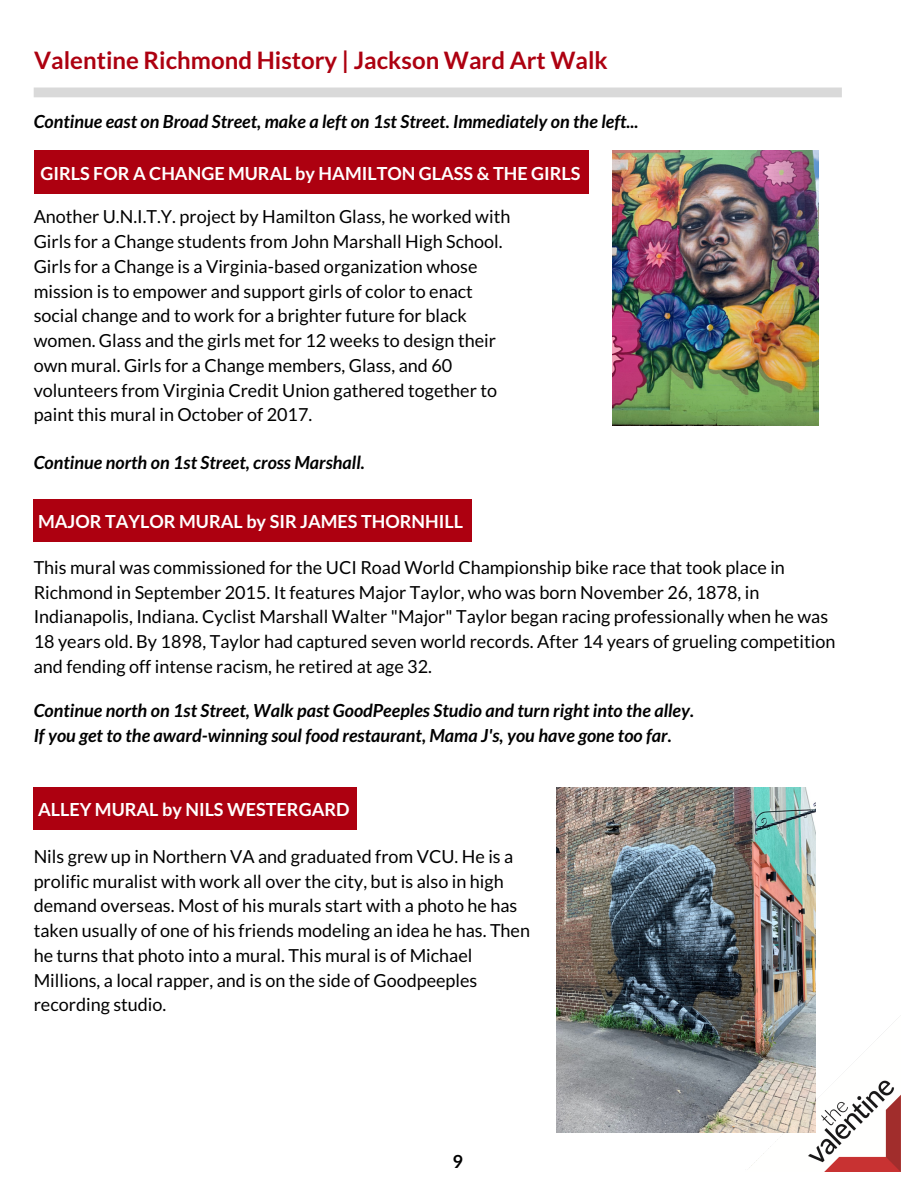
<style>
.page{position:relative;width:918px;height:1188px;background:#fff}
.page>*{position:absolute;margin:0;border:0;box-sizing:border-box;transform-origin:0 0}
.t1{font:700 24px "Lato";color:#ad0010}
.t2{font:18px/24.8px "Lato";color:#000}
.t3{font:italic 700 18px/24.8px "Lato";color:#000}
.t4{font:700 18px "Lato";color:#fff}
.t5{font:700 18px "Lato";color:#000}
</style>
<div class="page">
<img style="left:749px;top:1016px;width:151px;height:155px">
<div style="left:34px;top:88px;width:808px;height:9px;background:#d9d9d9"></div>
<img style="left:613px;top:151px;width:205px;height:274px">
<div style="left:34px;top:151px;width:554px;height:43px;background:#ad0010"></div>
<div style="left:34px;top:500px;width:438px;height:42px;background:#ad0010"></div>
<img style="left:556px;top:787px;width:259px;height:346px">
<div style="left:34px;top:787px;width:323px;height:43px;background:#ad0010"></div>
<h1 class="t1" style="left:34px;top:45px;width:575px">Valentine Richmond History | Jackson Ward Art Walk</h1>
<p class="t3" style="left:34px;top:109px;width:606px">Continue east on Broad Street, make a left on 1st Street. Immediately on the left...</p>
<p class="t4" style="left:40px;top:162px;width:542px">GIRLS FOR A CHANGE MURAL by HAMILTON GLASS &amp; THE GIRLS</p>
<p class="t2" style="left:34px;top:204px;width:478px">Another U.N.I.T.Y. project by Hamilton Glass, he worked with Girls for a Change students from John Marshall High School.<br>Girls for a Change is a Virginia-based organization whose mission is to empower and support girls of color to enact social change and to work for a brighter future for black women. Glass and the girls met for 12 weeks to design their own mural. Girls for a Change members, Glass, and 60 volunteers from Virginia Credit Union gathered together to paint this mural in October of 2017.</p>
<p class="t3" style="left:34px;top:449px;width:333px">Continue north on 1st Street, cross Marshall.</p>
<p class="t4" style="left:38px;top:510px;width:427px">MAJOR TAYLOR MURAL by SIR JAMES THORNHILL</p>
<p class="t2" style="left:34px;top:554px;width:803px">This mural was commissioned for the UCI Road World Championship bike race that took place in Richmond in September 2015. It features Major Taylor, who was born November 26, 1878, in Indianapolis, Indiana. Cyclist Marshall Walter "Major" Taylor began racing professionally when he was 18 years old. By 1898, Taylor had captured seven world records. After 14 years of grueling competition and fending off intense racism, he retired at age 32.</p>
<p class="t3" style="left:34px;top:698px;width:662px">Continue north on 1st Street, Walk past GoodPeeples Studio and turn right into the alley.<br>If you get to the award-winning soul food restaurant, Mama J's, you have gone too far.</p>
<p class="t4" style="left:38px;top:798px;width:313px">ALLEY MURAL by NILS WESTERGARD</p>
<p class="t2" style="left:34px;top:844px;width:498px">Nils grew up in Northern VA and graduated from VCU. He is a prolific muralist with work all over the city, but is also in high demand overseas. Most of his murals start with a photo he has taken usually of one of his friends modeling an idea he has. Then he turns that photo into a mural. This mural is of Michael Millions, a local rapper, and is on the side of Goodpeeples recording studio.</p>
<p class="t5" style="left:453px;top:1150px;width:12px">9</p>
</div>
